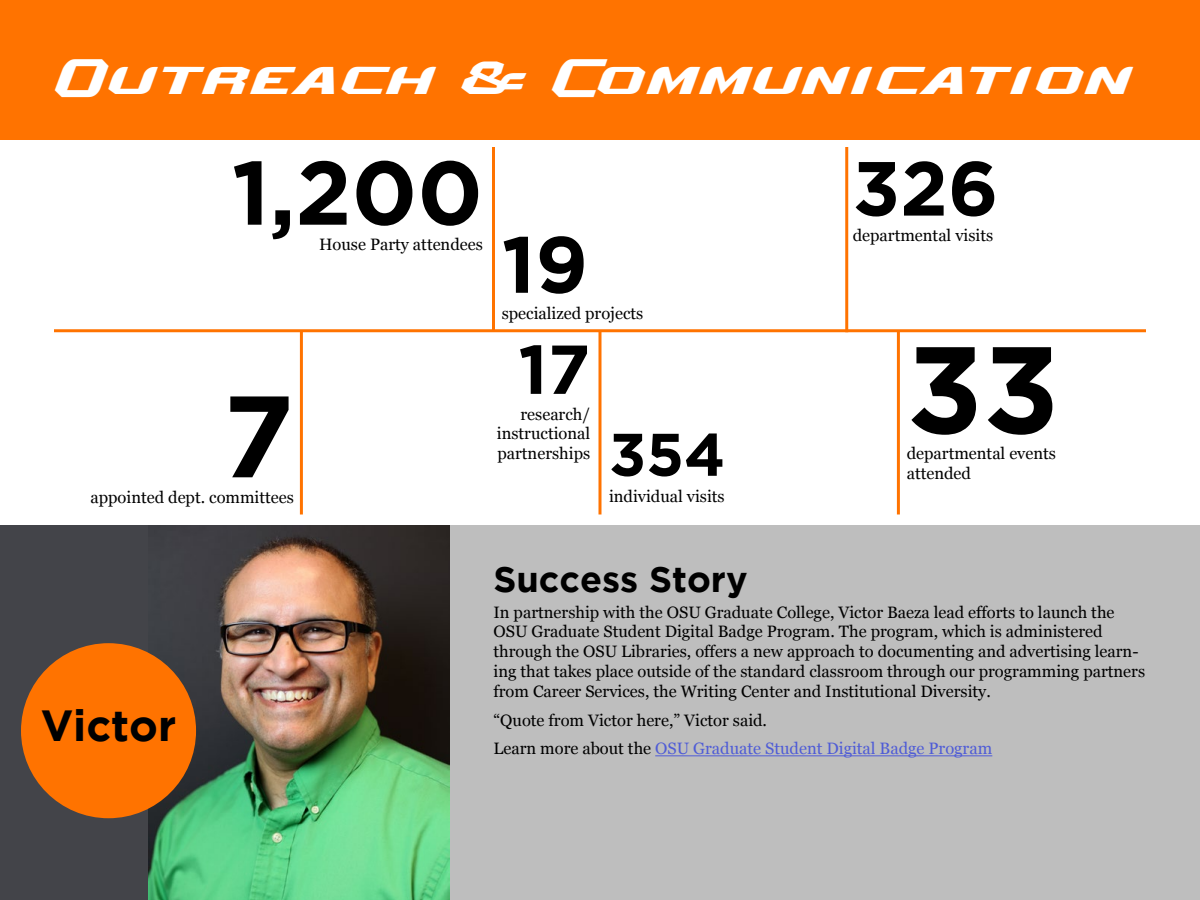
<style>
.page{position:relative;width:1200px;height:900px;background:#fff}
.page>*{position:absolute;margin:0;border:0;box-sizing:border-box;transform-origin:0 0}
.t1{font:700 123px "Gotham";color:#000}
.t2{font:700 115.5px "Gotham";color:#000}
.t3{font:700 90px "Gotham";color:#000}
.t4{font:700 79.5px "Gotham";color:#000}
.t5{font:700 76.5px "Gotham";color:#000}
.t6{font:700 69px "Gotham";color:#000}
.t7{font:700 60px "Gotham";color:#000}
.t8{font:49.5px "Ok State U";color:#fff}
.t9{font:700 43.5px "Gotham";color:#000}
.t10{font:700 36px "Gotham";color:#000}
.t11{font:16.5px/19.8px "Georgia";color:#000}
.s1{color:#4f5cd6}
</style>
<div class="page">
<div style="left:0;top:525px;width:237px;height:375px;background:#434449"></div>
<div style="left:0;top:0;width:1200px;height:140px;background:#ff7300"></div>
<div style="left:450px;top:525px;width:750px;height:375px;background:#bebebe"></div>
<img style="left:149px;top:525px;width:301px;height:375px">
<div style="left:21px;top:643px;width:175px;height:175px;background:#ff7300;border-radius:50%"></div>
<hr style="left:655px;top:755px;width:337px;height:1px;background:#4f5cd6">
<hr style="left:54px;top:329px;width:1092px;height:3px;background:#ff7300">
<svg style="left:598px;top:332px;width:4px;height:182px"></svg>
<hr style="left:300px;top:331px;width:3px;height:183px;background:#ff7300">
<hr style="left:897px;top:331px;width:3px;height:183px;background:#ff7300">
<hr style="left:492px;top:147px;width:3px;height:184px;background:#ff7300">
<hr style="left:845px;top:147px;width:3px;height:185px;background:#ff7300">
<h3 class="t8" style="left:54px;top:54px;width:1081px">Outreach &amp; Communication</h3>
<h3 class="t3" style="left:232px;top:141px;width:253px">1,200</h3>
<p class="t11" style="left:319px;top:235px;width:165px">House Party attendees</p>
<h3 class="t4" style="left:502px;top:219px;width:88px">19</h3>
<p class="t11" style="left:502px;top:303px;width:143px">specialized projects</p>
<h2 class="t2" style="left:222px;top:370px;width:73px">7</h2>
<p class="t11" style="left:90px;top:488px;width:205px">appointed dept. committees</p>
<h3 class="t6" style="left:518px;top:330px;width:73px">17</h3>
<p class="t11" style="left:497px;top:404px;width:95px;text-align:right">research/ instructional</p>
<p class="t11" style="left:497px;top:444px;width:94px">partnerships</p>
<h3 class="t7" style="left:609px;top:420px;width:118px">354</h3>
<p class="t11" style="left:609px;top:486px;width:117px">individual visits</p>
<h3 class="t5" style="left:853px;top:144px;width:147px">326</h3>
<p class="t11" style="left:853px;top:226px;width:142px">departmental visits</p>
<h1 class="t1" style="left:907px;top:319px;width:154px">33</h1>
<p class="t11" style="left:907px;top:444px;width:151px">departmental events attended</p>
<h3 class="t9" style="left:41px;top:701px;width:137px">Victor</h3>
<h3 class="t10" style="left:494px;top:558px;width:256px">Success Story</h3>
<p class="t11" style="left:494px;top:602px;width:653px">In partnership with the OSU Graduate College, Victor Baeza lead efforts to launch the OSU Graduate Student Digital Badge Program. The program, which is administered through the OSU Libraries, offers a new approach to documenting and advertising learn&shy;ing that takes place outside of the standard classroom through our programming partners from Career Services, the Writing Center and Institutional Diversity.</p>
<p class="t11" style="left:494px;top:706px;width:500px;line-height:28.8px">“Quote from Victor here,” Victor said.<br>Learn more about the <span class="s1">OSU Graduate Student Digital Badge Program</span></p>
</div>
